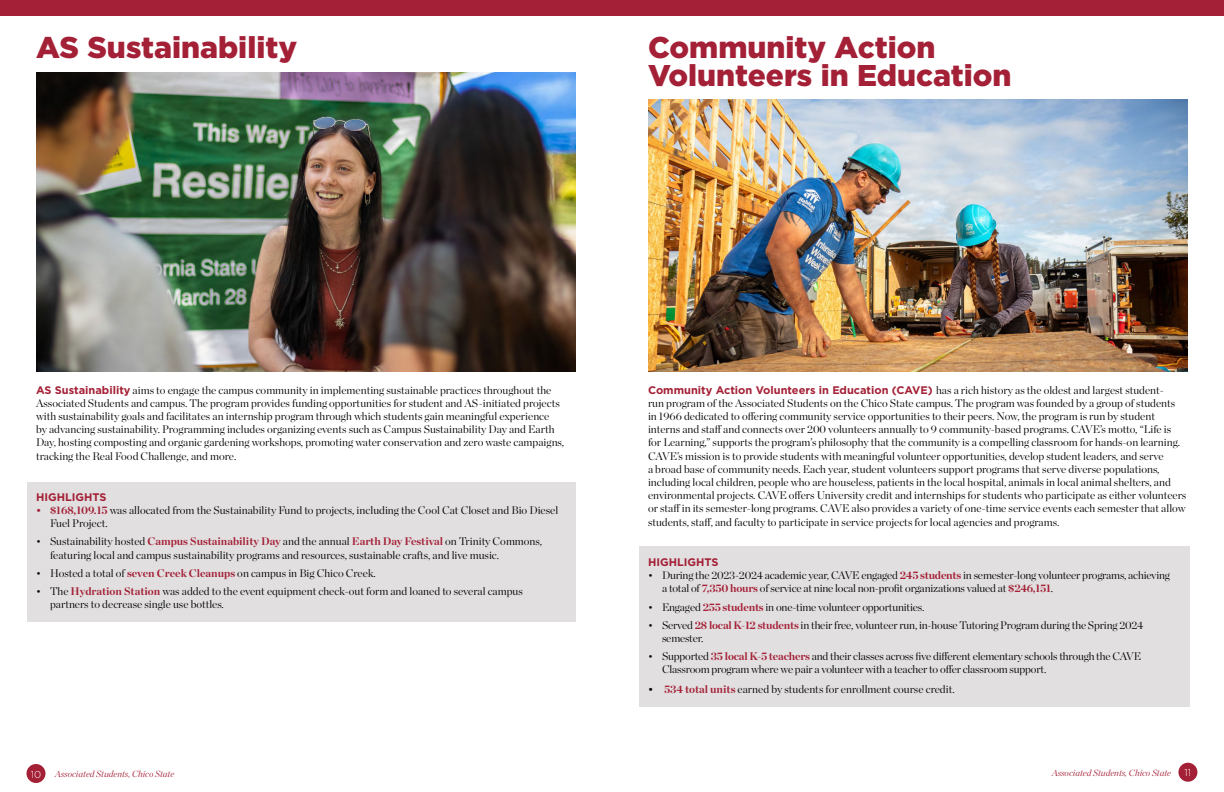
<style>
.page{position:relative;width:1224px;height:792px;background:#fff}
.page>*{position:absolute;margin:0;border:0;box-sizing:border-box;transform-origin:0 0}
.t1{font:900 30px/28px "Gotham";color:#a42036}
.t2{font:300 11px/13.2px "Chronicle Display";color:#000}
.t3{font:700 11px "Gotham";color:#a42036}
.t4{font:300 10px "Gotham";color:#fff}
.t5{font:italic 300 9px "Chronicle Display";color:#a42036}
.s1{font-family:"Gotham";font-weight:700;color:#a42036}
.s2{font-weight:700;color:#a42036}
.s3{font-weight:700}
</style>
<div class="page">
<div style="left:27px;top:482px;width:549px;height:139px;background:#e1dfe0"></div>
<div style="left:639px;top:546px;width:551px;height:161px;background:#e1dfe0"></div>
<div style="left:612px;top:0;width:612px;height:15px;background:#a42036"></div>
<div style="left:26px;top:764px;width:20px;height:19px;background:#a42036;border-radius:50%"></div>
<div style="left:1178px;top:763px;width:19px;height:19px;background:#a42036;border-radius:50%"></div>
<div style="left:0;top:0;width:612px;height:15px;background:#a42036"></div>
<img style="left:36px;top:72px;width:540px;height:299px">
<img style="left:648px;top:99px;width:540px;height:272px">
<h2 class="t1" style="left:36px;top:33px;width:263px">AS Sustainability</h2>
<h2 class="t1" style="left:648px;top:33px;width:365px">Community Action<br>Volunteers in Education</h2>
<p class="t2" style="left:36px;top:382px;width:530px"><span class="s1">AS Sustainability</span> aims to engage the campus community in implementing sustainable practices throughout the Associated Students and campus. The program provides funding opportunities for student and AS-initiated projects with sustainability goals and facilitates an internship program through which students gain meaningful experience<br>by advancing sustainability. Programming includes organizing events such as Campus Sustainability Day and Earth Day, hosting composting and organic gardening workshops, promoting water conservation and zero waste campaigns, tracking the Real Food Challenge, and more.</p>
<p class="t3" style="left:36px;top:490px;width:72px">HIGHLIGHTS</p>
<p class="t2" style="left:50px;top:503px;width:510px;text-indent:-14px"><span class="s2">• $168,109.15</span> was allocated from the Sustainability Fund to projects, including the Cool Cat Closet and Bio Diesel<br>Fuel Project.</p>
<p class="t2" style="left:50px;top:534px;width:494px;text-indent:-14px">• Sustainability hosted <span class="s2">Campus Sustainability Day</span> and the annual <span class="s2">Earth Day Festival</span> on Trinity Commons, featuring local and campus sustainability programs and resources, sustainable crafts, and live music.</p>
<p class="t2" style="left:36px;top:565px;width:341px">• Hosted a total of <span class="s2">seven Creek Cleanups</span> on campus in Big Chico Creek.</p>
<p class="t2" style="left:50px;top:584px;width:474px;text-indent:-14px">• The <span class="s2">Hydration Station</span> was added to the event equipment check-out form and loaned to several campus partners to decrease single use bottles.</p>
<p class="t2" style="left:648px;top:382px;width:540px"><span class="s1">Community Action Volunteers in Education (CAVE)</span> has a rich history as the oldest and largest student-<br>run program of the Associated Students on the Chico State campus. The program was founded by a group of students in 1966 dedicated to offering community service opportunities to their peers. Now, the program is run by student interns and staff and connects over 200 volunteers annually to 9 community-based programs. CAVE’s motto, “Life is for Learning,” supports the program’s philosophy that the community is a compelling classroom for hands-on learning.<br>CAVE’s mission is to provide students with meaningful volunteer opportunities, develop student leaders, and serve<br>a broad base of community needs. Each year, student volunteers support programs that serve diverse populations, including local children, people who are houseless, patients in the local hospital, animals in local animal shelters, and environmental projects. CAVE offers University credit and internships for students who participate as either volunteers or staff in its semester-long programs. CAVE also provides a variety of one-time service events each semester that allow students, staff, and faculty to participate in service projects for local agencies and programs.</p>
<p class="t3" style="left:648px;top:555px;width:72px">HIGHLIGHTS</p>
<p class="t2" style="left:662px;top:568px;width:510px;text-indent:-14px">• During the 2023-2024 academic year, CAVE engaged <span class="s2">245 students</span> in semester-long volunteer programs, achieving a total of <span class="s2">7,350 hours</span> of service at nine local non-profit organizations valued at <span class="s2">$246,151</span>.</p>
<p class="t2" style="left:648px;top:599px;width:278px">• Engaged <span class="s2">255 students</span> in one-time volunteer opportunities.</p>
<p class="t2" style="left:662px;top:617px;width:483px;text-indent:-14px">• Served <span class="s2">28 local K-12 students</span> in their free, volunteer run, in-house Tutoring Program during the Spring 2024 semester.</p>
<p class="t2" style="left:662px;top:649px;width:481px;text-indent:-14px">• Supported <span class="s2">35 local K-5 teachers</span> and their classes across five different elementary schools through the CAVE<br>Classroom program where we pair a volunteer with a teacher to offer classroom support.</p>
<p class="t2" style="left:648px;top:682px;width:308px"><span class="s3">•</span> <span class="s2">534 total units</span> earned by students for enrollment course credit.</p>
<p class="t4" style="left:31px;top:768px;width:12px">10</p>
<p class="t5" style="left:55px;top:767px;width:121px">Associated Students, Chico State</p>
<p class="t5" style="left:1052px;top:766px;width:121px">Associated Students, Chico State</p>
<p class="t4" style="left:1185px;top:766px;width:8px">11</p>
</div>
